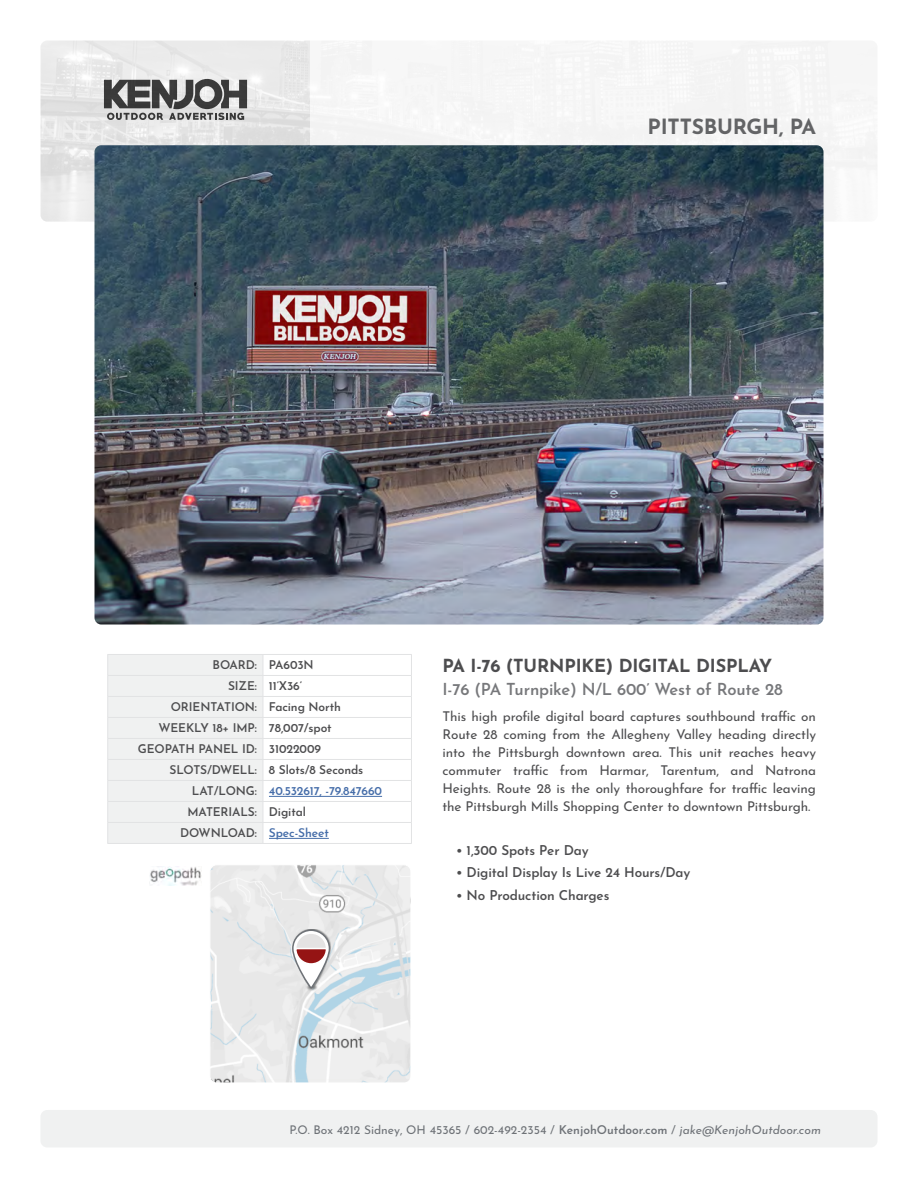
<style>
.page{position:relative;width:918px;height:1188px;background:#fff}
.page>*{position:absolute;margin:0;border:0;box-sizing:border-box;transform-origin:0 0}
.t1{font:700 21px "Josefin Sans";letter-spacing:-.01em;color:#636466}
.t2{font:700 18px "Josefin Sans";letter-spacing:-.01em;color:#4d4d4f}
.t3{font:600 16.5px "Josefin Sans";letter-spacing:-.01em;color:#77787b}
.t4{font:13.5px/18px "Josefin Sans";letter-spacing:-.01em;color:#4d4d4f;text-align:justify}
.t5{font:600 13.5px "Josefin Sans";letter-spacing:-.01em;color:#4d4d4f}
.t6{font:600 12px "Josefin Sans";letter-spacing:-.01em;color:#4d4d4f}
.t7{font:12px "Josefin Sans";color:#6e7277}
.t8{font:600 12px "Josefin Sans";letter-spacing:-.01em;color:#456da9}
.s1{color:#4d4d4f}
.s2{font-weight:600}
.s3{font-style:italic}
</style>
<div class="page">
<div style="left:40px;top:1110px;width:838px;height:37px;background:#f0f1f1;border-radius:7px"></div>
<img style="left:40px;top:40px;width:271px;height:182px">
<div style="left:311px;top:40px;width:567px;height:182px;background:#f6f6f6"></div>
<svg style="left:104px;top:79px;width:143px;height:41px;background:#858585"></svg>
<hr style="left:263px;top:654px;width:149px;height:1px;background:#e2e3e4">
<hr style="left:263px;top:675px;width:149px;height:1px;background:#e2e3e4">
<hr style="left:263px;top:696px;width:149px;height:1px;background:#e2e3e4">
<hr style="left:263px;top:717px;width:149px;height:1px;background:#e2e3e4">
<hr style="left:263px;top:738px;width:149px;height:1px;background:#e2e3e4">
<hr style="left:263px;top:759px;width:149px;height:1px;background:#e2e3e4">
<hr style="left:263px;top:780px;width:149px;height:1px;background:#e2e3e4">
<hr style="left:263px;top:801px;width:149px;height:1px;background:#e2e3e4">
<hr style="left:263px;top:822px;width:149px;height:1px;background:#e2e3e4">
<div style="left:107px;top:654px;width:157px;height:189px;background:#f0f1f1"></div>
<svg style="left:411px;top:655px;width:1px;height:188px"></svg>
<hr style="left:107px;top:843px;width:156px;height:1px;background:#e2e3e4">
<hr style="left:263px;top:843px;width:149px;height:1px;background:#e2e3e4">
<hr style="left:269px;top:796px;width:113px;height:1px;background:#456da9">
<hr style="left:269px;top:838px;width:60px;height:1px;background:#456da9">
<img style="left:212px;top:866px;width:197px;height:215px">
<div style="left:210px;top:864px;width:201px;height:219px;border:1px solid #fff;border-radius:7px"></div>
<img style="left:149px;top:867px;width:53px;height:19px">
<img style="left:94px;top:145px;width:730px;height:480px">
<svg style="left:293px;top:930px;width:36px;height:58px"></svg>
<div style="left:292px;top:929px;width:38px;height:60px;border:2px solid #6e7277;border-radius:18px"></div>
<div style="left:296px;top:933px;width:31px;height:31px;background:#e4e3e3;border-radius:50%"></div>
<div style="left:295px;top:932px;width:32px;height:33px;border:2px solid #fff;border-radius:50%"></div>
<svg style="left:294px;top:947px;width:34px;height:18px"></svg>
<h1 class="t1" style="left:648px;top:108px;width:170px">PITTSBURGH, PA</h1>
<p class="t6" style="left:213px;top:655px;width:103px">BOARD: PA603N</p>
<p class="t6" style="left:228px;top:676px;width:76px">SIZE: 11’X36’</p>
<p class="t6" style="left:171px;top:697px;width:172px">ORIENTATION: Facing North</p>
<p class="t6" style="left:158px;top:718px;width:175px">WEEKLY 18+ IMP: 78,007/spot</p>
<p class="t6" style="left:138px;top:739px;width:185px">GEOPATH PANEL ID: 31022009</p>
<p class="t6" style="left:169px;top:760px;width:195px">SLOTS/DWELL: 8 Slots/8 Seconds</p>
<p class="t8" style="left:192px;top:781px;width:192px"><span class="s1">LAT/LONG:</span> 40.532617, -79.847660</p>
<p class="t6" style="left:187px;top:802px;width:120px">MATERIALS: Digital</p>
<p class="t8" style="left:180px;top:823px;width:150px"><span class="s1">DOWNLOAD:</span> Spec-Sheet</p>
<h2 class="t2" style="left:443px;top:650px;width:331px">PA I-76 (TURNPIKE) DIGITAL DISPLAY</h2>
<p class="t3" style="left:443px;top:675px;width:342px">I-76 (PA Turnpike) N/L 600’ West of Route 28</p>
<p class="t4" style="left:443px;top:706px;width:375px">This high profile digital board captures southbound traffic on Route 28 coming from the Allegheny Valley heading directly into the Pittsburgh downtown area. This unit reaches heavy commuter traffic from Harmar, Tarentum, and Natrona Heights. Route 28 is the only thoroughfare for traffic leaving the Pittsburgh Mills Shopping Center to downtown Pittsburgh.</p>
<p class="t5" style="left:456px;top:839px;width:134px">• 1,300 Spots Per Day</p>
<p class="t5" style="left:456px;top:861px;width:236px">• Digital Display Is Live 24 Hours/Day</p>
<p class="t5" style="left:456px;top:884px;width:155px">• No Production Charges</p>
<p class="t7" style="left:289px;top:1120px;width:533px">P.O. Box 4212 Sidney, OH 45365 / 602-492-2354 / <span class="s2">KenjohOutdoor.com</span> / <span class="s3">jake@KenjohOutdoor.com</span></p>
</div>
